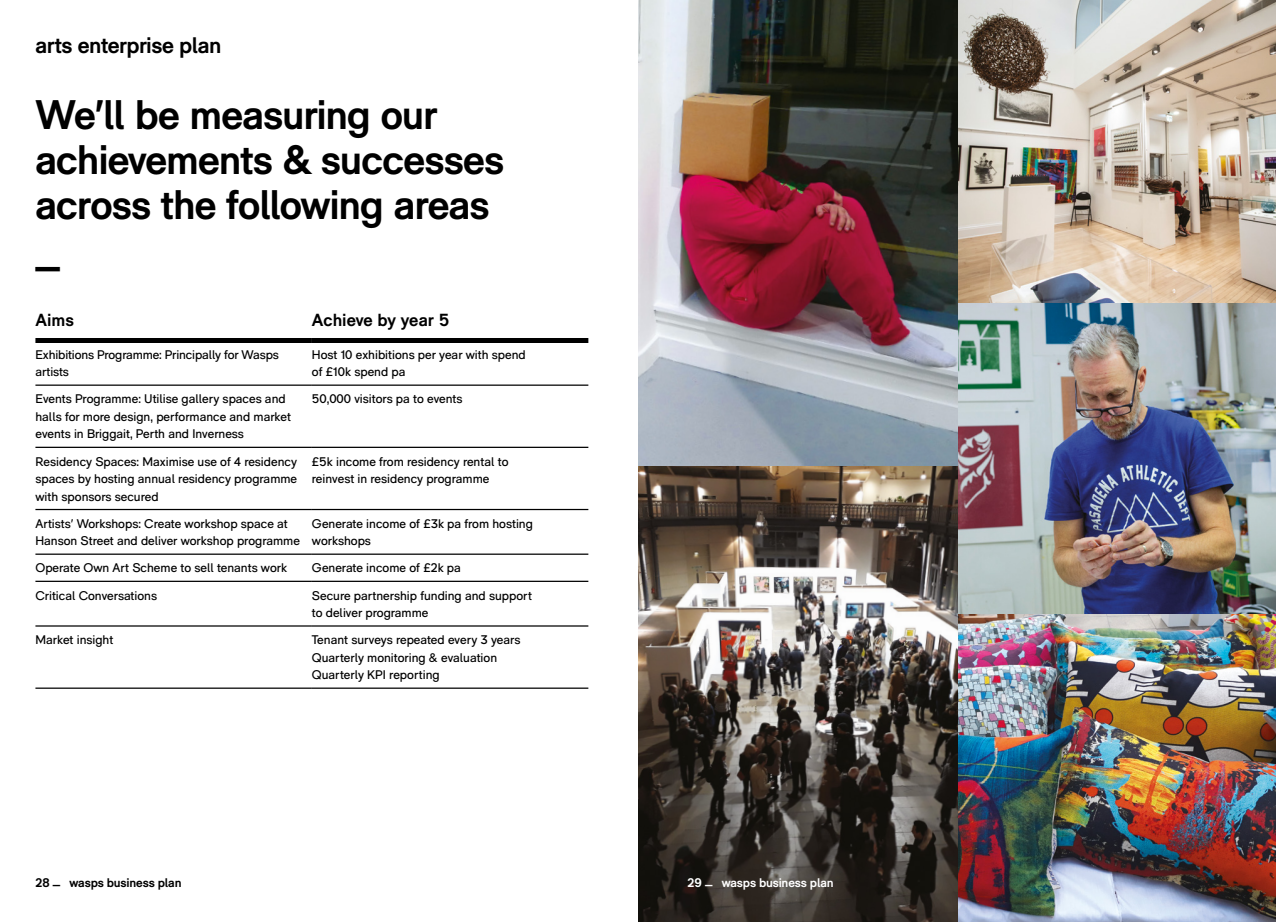
<style>
.page{position:relative;width:1276px;height:922px;background:#fff}
.page>*{position:absolute;margin:0;border:0;box-sizing:border-box;transform-origin:0 0}
.t1{font:700 41.25px/45px "RM Pro";letter-spacing:-.025em;color:#000}
.t2{font:700 22.5px "RM Pro";letter-spacing:-.02em;color:#000}
.t3{font:700 17.5px "RM Pro";letter-spacing:-.005em;color:#000}
.t4{font:12.5px/17.5px "RM Pro";color:#000}
.t5{font:700 12.5px "RM Pro";letter-spacing:-.01em;color:#000}
.t6{font:700 12.5px "RM Pro";letter-spacing:-.01em;color:#fff}
</style>
<div class="page">
<img style="left:957px;top:0;width:319px;height:921px">
<img style="left:957px;top:303px;width:319px;height:311px">
<img style="left:638px;top:0;width:319px;height:467px">
<img style="left:638px;top:467px;width:319px;height:454px">
<div style="left:35px;top:338px;width:277px;height:5px;background:#000"></div>
<div style="left:312px;top:338px;width:276px;height:5px;background:#000"></div>
<hr style="left:35px;top:384px;width:277px;height:1px;background:#000">
<hr style="left:312px;top:384px;width:276px;height:1px;background:#000">
<hr style="left:35px;top:446px;width:277px;height:2px;background:#000">
<hr style="left:312px;top:446px;width:276px;height:2px;background:#000">
<hr style="left:35px;top:508px;width:277px;height:2px;background:#000">
<hr style="left:312px;top:508px;width:276px;height:2px;background:#000">
<hr style="left:35px;top:553px;width:277px;height:1px;background:#000">
<hr style="left:312px;top:553px;width:276px;height:1px;background:#000">
<hr style="left:35px;top:580px;width:277px;height:1px;background:#000">
<hr style="left:312px;top:580px;width:276px;height:1px;background:#000">
<hr style="left:35px;top:625px;width:277px;height:1px;background:#000">
<hr style="left:312px;top:625px;width:276px;height:1px;background:#000">
<hr style="left:35px;top:687px;width:277px;height:1px;background:#000">
<hr style="left:312px;top:687px;width:276px;height:1px;background:#000">
<h2 class="t2" style="left:35px;top:31px;width:187px">arts enterprise plan</h2>
<h1 class="t1" style="left:35px;top:93px;width:470px">We’ll be measuring our achievements &amp; successes across the following areas _</h1>
<h3 class="t3" style="left:35px;top:310px;width:40px">Aims</h3>
<h3 class="t3" style="left:312px;top:310px;width:139px">Achieve by year 5</h3>
<p class="t4" style="left:35px;top:346px;width:245px">Exhibitions Programme: Principally for Wasps artists</p>
<p class="t4" style="left:312px;top:346px;width:215px">Host 10 exhibitions per year with spend of £10k spend pa</p>
<p class="t4" style="left:35px;top:390px;width:257px">Events Programme: Utilise gallery spaces and halls for more design, performance and market events in Briggait, Perth and Inverness</p>
<p class="t4" style="left:312px;top:390px;width:152px">50,000 visitors pa to events</p>
<p class="t4" style="left:35px;top:452px;width:263px;text-align:justify">Residency Spaces: Maximise use of 4 residency spaces by hosting annual residency programme with sponsors secured</p>
<p class="t4" style="left:312px;top:452px;width:198px">£5k income from residency rental to reinvest in residency programme</p>
<p class="t4" style="left:35px;top:515px;width:266px">Artists’ Workshops: Create workshop space at<br>Hanson Street and deliver workshop programme</p>
<p class="t4" style="left:312px;top:515px;width:222px">Generate income of £3k pa from hosting workshops</p>
<p class="t4" style="left:35px;top:559px;width:253px">Operate Own Art Scheme to sell tenants work</p>
<p class="t4" style="left:312px;top:559px;width:150px">Generate income of £2k pa</p>
<p class="t4" style="left:35px;top:586px;width:123px">Critical Conversations</p>
<p class="t4" style="left:312px;top:586px;width:221px">Secure partnership funding and support to deliver programme</p>
<p class="t4" style="left:35px;top:631px;width:79px">Market insight</p>
<p class="t4" style="left:312px;top:631px;width:210px">Tenant surveys repeated every 3 years<br>Quarterly monitoring &amp; evaluation<br>Quarterly KPI reporting</p>
<p class="t5" style="left:35px;top:874px;width:148px">28 _ wasps business plan</p>
<p class="t6" style="left:687px;top:874px;width:148px">29 _ wasps business plan</p>
</div>
